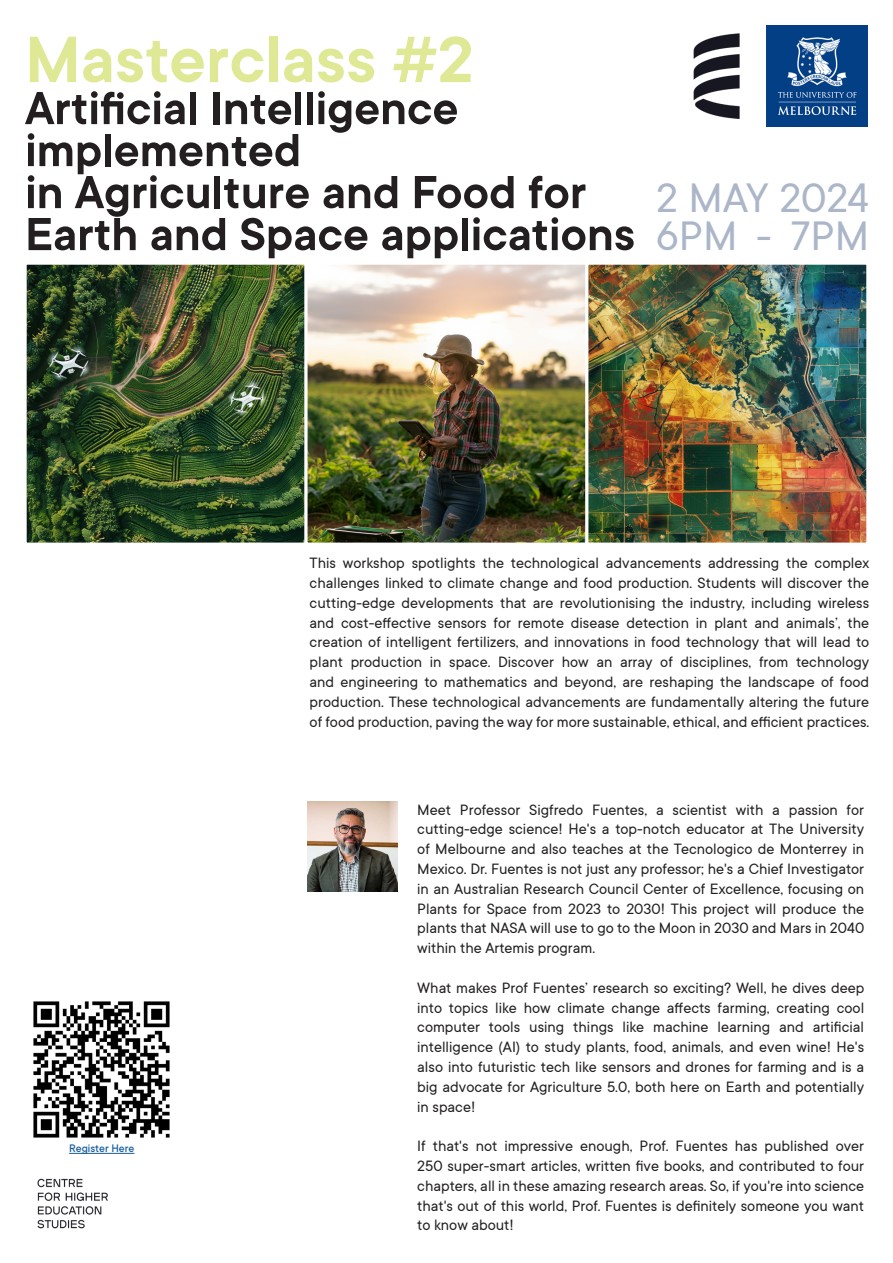
<style>
.page{position:relative;width:893px;height:1263px;background:#fff}
.page>*{position:absolute;margin:0;border:0;box-sizing:border-box;transform-origin:0 0}
.t1{font:600 72px "TT Commons Classic";color:#dfe894}
.t2{font:600 51px "TT Commons Classic";color:#231f20}
.t3{font:45.3px "TT Commons Classic";color:#abb6c9}
.t4{font:16.5px/19.8px "TT Commons Classic";color:#231f20;text-align:justify}
.t5{font:500 12px "TT Commons Classic";color:#175d9e}
</style>
<div class="page">
<img style="left:693px;top:26px;width:174px;height:100px">
<img style="left:28px;top:266px;width:837px;height:276px">
<div style="left:24px;top:262px;width:284px;height:284px;border:3px solid #fff"></div>
<div style="left:305px;top:262px;width:283px;height:284px;border:3px solid #fff"></div>
<div style="left:585px;top:262px;width:284px;height:284px;border:3px solid #fff"></div>
<img style="left:37px;top:1178px;width:71px;height:51px">
<img style="left:33px;top:1001px;width:137px;height:137px">
<hr style="left:69px;top:1153px;width:65px;height:1px;background:#175d9e">
<img style="left:308px;top:801px;width:90px;height:90px">
<p class="t1" style="left:25px;top:14px;width:450px">Masterclass #2</p>
<p class="t2" style="left:25px;top:76px;width:435px">Artificial Intelligence</p>
<p class="t2" style="left:25px;top:118px;width:277px">implemented</p>
<p class="t2" style="left:25px;top:160px;width:563px">in Agriculture and Food for</p>
<p class="t2" style="left:25px;top:202px;width:611px">Earth and Space applications</p>
<p class="t3" style="left:656px;top:170px;width:215px">2 MAY 2024</p>
<p class="t3" style="left:656px;top:207px;width:215px">6PM - 7PM</p>
<p class="t5" style="left:69px;top:1141px;width:67px">Register Here</p>
<p class="t4" style="left:310px;top:553px;width:561px">This workshop spotlights the technological advancements addressing the complex challenges linked to climate change and food production. Students will discover the cutting-edge developments that are revolutionising the industry, including wireless and cost-effective sensors for remote disease detection in plant and animals’, the creation of intelligent fertilizers, and innovations in food technology that will lead to plant production in space. Discover how an array of disciplines, from technology and engineering to mathematics and beyond, are reshaping the landscape of food production. These technological advancements are fundamentally altering the future of food production, paving the way for more sustainable, ethical, and efficient practices.</p>
<p class="t4" style="left:417px;top:799px;width:448px">Meet Professor Sigfredo Fuentes, a scientist with a passion for cutting-edge science! He's a top-notch educator at The University of Melbourne and also teaches at the Tecnologico de Monterrey in Mexico. Dr. Fuentes is not just any professor; he's a Chief Investigator in an Australian Research Council Center of Excellence, focusing on Plants for Space from 2023 to 2030! This project will produce the plants that NASA will use to go to the Moon in 2030 and Mars in 2040 within the Artemis program.</p>
<p class="t4" style="left:417px;top:977px;width:448px">What makes Prof Fuentes’ research so exciting? Well, he dives deep into topics like how climate change affects farming, creating cool computer tools using things like machine learning and artificial intelligence (AI) to study plants, food, animals, and even wine! He's also into futuristic tech like sensors and drones for farming and is a big advocate for Agriculture 5.0, both here on Earth and potentially in space!</p>
<p class="t4" style="left:417px;top:1136px;width:448px">If that's not impressive enough, Prof. Fuentes has published over 250 super-smart articles, written five books, and contributed to four chapters, all in these amazing research areas. So, if you're into science that's out of this world, Prof. Fuentes is definitely someone you want to know about!</p>
</div>
